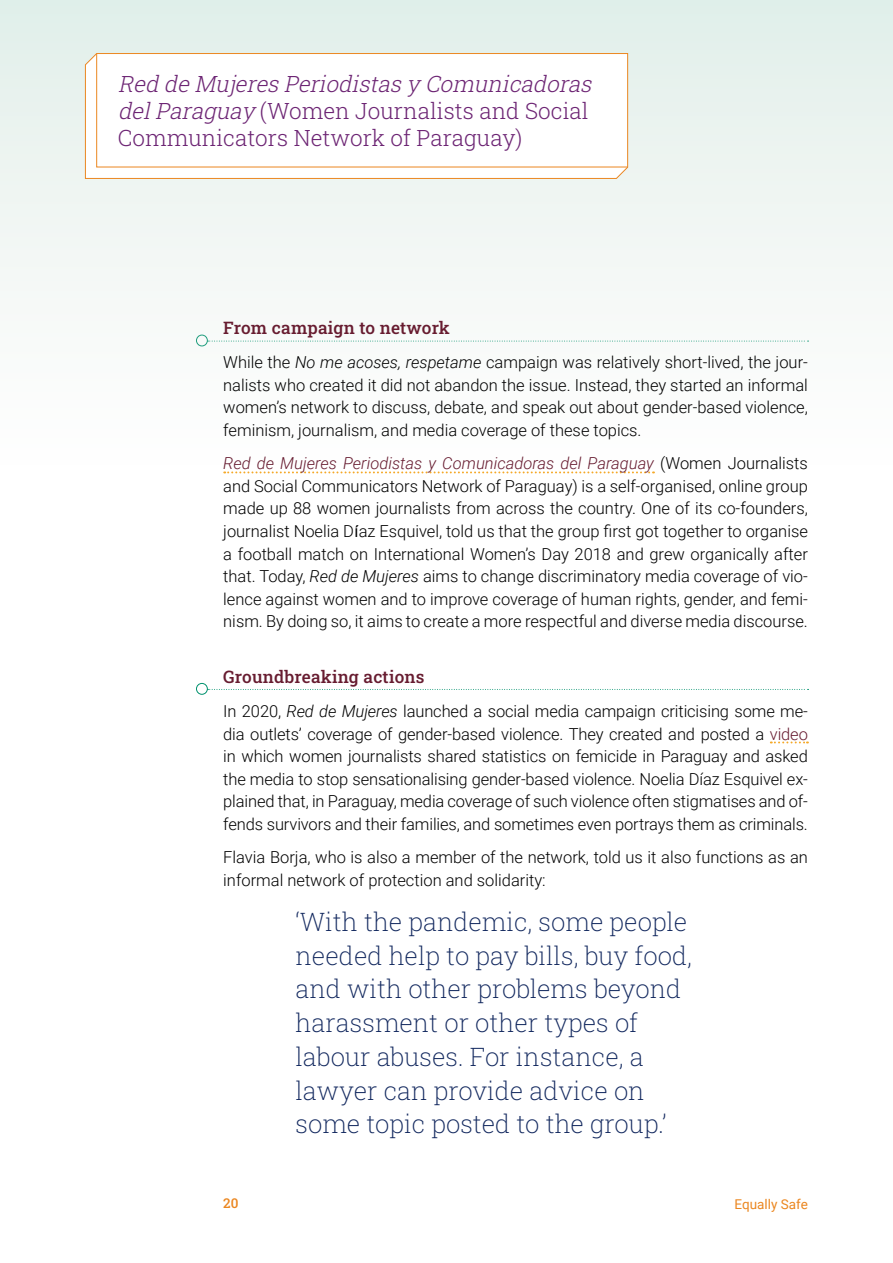
<style>
.page{position:relative;width:893px;height:1263px;background:#fff}
.page>*{position:absolute;margin:0;border:0;box-sizing:border-box;transform-origin:0 0}
.t1{font:200 25.5px/33.8px "Roboto Slab";color:#13295f}
.t2{font:300 22.5px/27px "Roboto Slab";color:#6d2574}
.t3{font:500 17.25px "Roboto Slab";letter-spacing:.01em;color:#671c30}
.t4{font:300 16.5px/22.5px "Roboto";color:#000;text-align:justify}
.t5{font:13.5px "Roboto";color:#eb8721}
.t6{font:500 13.5px "Roboto Slab";color:#eb8721}
.s1{font-style:italic}
.s2{font-style:italic;color:#671c30}
.s3{font-family:"Arial";font-weight:400}
.s4{color:#671c30}
</style>
<div class="page">
<div style="left:196px;top:683px;width:12px;height:11px;border:1px solid #00926e;border-radius:50%"></div>
<svg style="left:207px;top:689px;width:601px;height:1px"></svg>
<div style="left:0;top:0;width:893px;height:469px;background:linear-gradient(to bottom,#e2efe9,#fffefe)"></div>
<svg style="left:84px;top:53px;width:544px;height:126px"></svg>
<svg style="left:96px;top:53px;width:532px;height:115px"></svg>
<svg style="left:224px;top:471px;width:430px;height:2px"></svg>
<svg style="left:771px;top:741px;width:37px;height:2px"></svg>
<h2 class="t2" style="left:118px;top:69px;width:481px"><span class="s1">Red de MujeresPeriodistasy Comunicadoras delParaguay</span>(Women Journalists and Social<br>Communicators Network of Paraguay)</h2>
<p class="t3" style="left:223px;top:316px;width:228px">From campaign to network</p>
<p class="t4" style="left:223px;top:350px;width:586px">While the <span class="s1">No me acoses, respetame</span> campaign was relatively short-lived, the jour&shy;nalists who created it did not abandon the issue. Instead, they started an informal women’s network to discuss, debate, and speak out about gender-based violence, feminism, journalism, and media coverage of these topics.</p>
<p class="t4" style="left:223px;top:452px;width:586px"><span class="s2">Red de Mujeres Periodistas y Comunicadoras del Paraguay</span> (Women Journalists and Social Communicators Network of Paraguay) is a self-organised, online group made up 88 women journalists from across the country. One of its co-founders, journalist Noelia D<span class="s3">í</span>az Esquivel, told us that the group first got together to organise a football match on International Women’s Day 2018 and grew organically after that. Today, <span class="s1">Red de Mujeres</span> aims to change discriminatory media coverage of vio&shy;lence against women and to improve coverage of human rights, gender, and femi&shy;nism. By doing so, it aims to create a more respectful and diverse media discourse.</p>
<p class="t3" style="left:223px;top:665px;width:203px">Groundbreaking actions</p>
<p class="t4" style="left:223px;top:699px;width:586px">In 2020, <span class="s1">Red de Mujeres</span> launched a social media campaign criticising some me&shy;dia outlets’ coverage of gender-based violence. They created and posted a <span class="s4">video </span>in which women journalists shared statistics on femicide in Paraguay and asked the media to stop sensationalising gender-based violence. Noelia Díaz Esquivel ex&shy;plained that, in Paraguay, media coverage of such violence often stigmatises and of&shy;fends survivors and their families, and sometimes even portrays them as criminals.</p>
<p class="t4" style="left:223px;top:845px;width:586px">Flavia Borja, who is also a member of the network, told us it also functions as an informal network of protection and solidarity:</p>
<h1 class="t1" style="left:296px;top:904px;width:398px">‘With the pandemic, some people needed help to pay bills, buy food, and with other problems beyond harassment or other types of labour abuses. For instance, a lawyer can provide advice on some topic posted to the group.’</h1>
<p class="t6" style="left:223px;top:1194px;width:17px">20</p>
<p class="t5" style="left:735px;top:1194px;width:75px">Equally Safe</p>
</div>
